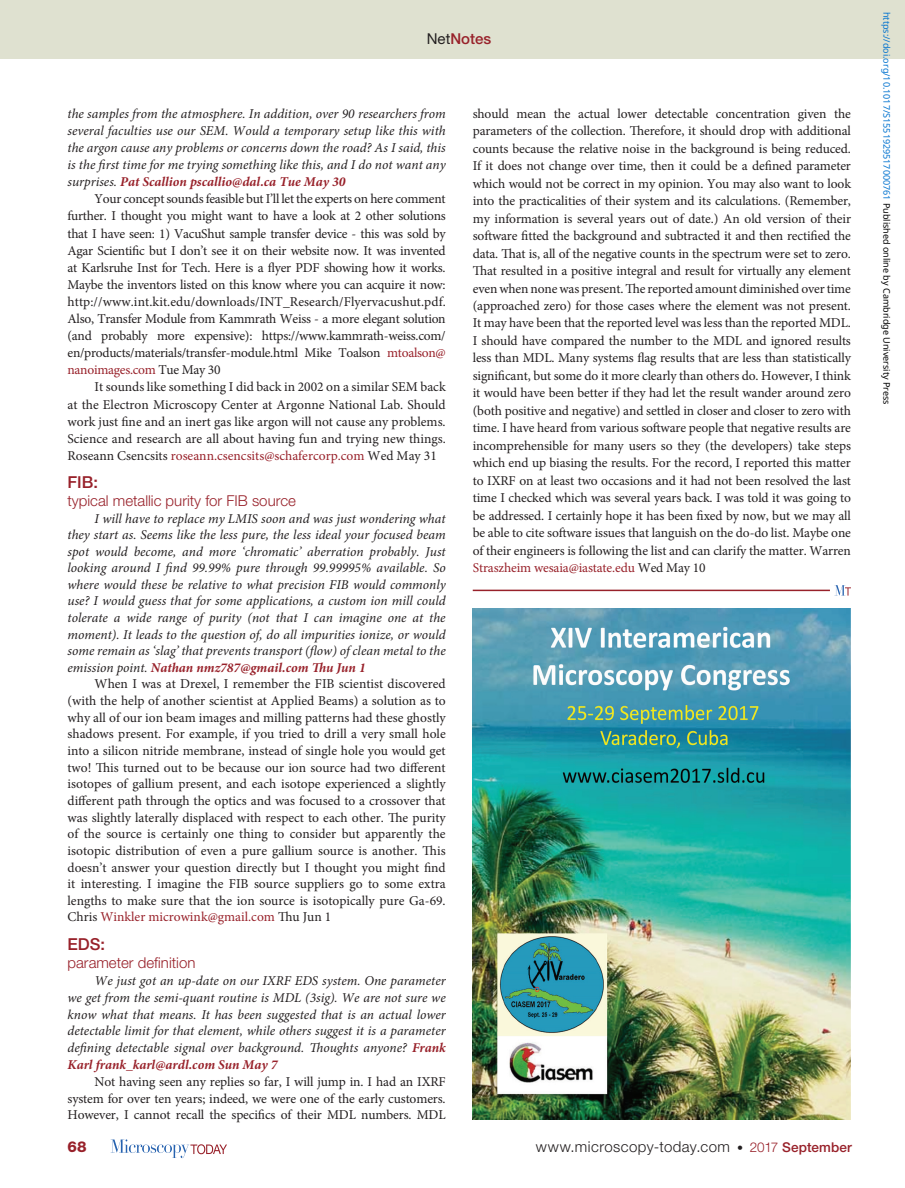
<style>
.page{position:relative;width:905px;height:1188px;background:#fff}
.page>*{position:absolute;margin:0;border:0;box-sizing:border-box;transform-origin:0 0}
.t1{font:500 16.5px "Helvetica Neue LT Std";color:#98212a}
.t2{font:300 15px "Helvetica Neue LT Std";color:#98212a}
.t3{font:300 15px "Helvetica Neue LT Std";letter-spacing:.03em;color:#231f20}
.t4{font:500 15px "Helvetica Neue LT Std";color:#98212a}
.t5{font:800 15px "Helvetica Neue LT Std";color:#98212a}
.t6{font:13.5px/17.4px "Minion Pro";letter-spacing:-.01em;color:#231f20;text-align:justify}
.t7{font:italic 13.5px/16.5px "Minion Pro";color:#231f20;text-align:justify}
.t8{font:9px "Noto Sans";color:#0172cf}
.s1{font-weight:400;color:#231f20}
.s2{font-weight:700;color:#98212a}
.s3{color:#98212a}
.s4{font-size:12px}
.s5{font-size:13.5px;color:#98212a}
.s6{font-weight:500;font-size:13.5px;color:#98212a}
.s7{color:#000}
</style>
<div class="page">
<div style="left:0;top:0;width:904px;height:58px;background:#dfe1d0"></div>
<svg style="left:111px;top:1139px;width:116px;height:19px"></svg>
<hr style="left:472px;top:590px;width:358px;height:1px;background:#98212a">
<svg style="left:834px;top:585px;width:16px;height:11px"></svg>
<img style="left:472px;top:609px;width:378px;height:510px">
<p class="t4" style="left:427px;top:30px;width:66px"><span class="s1">Net</span>Notes</p>
<p class="t7" style="left:68px;top:105px;width:380px;line-height:17.1px">the samples from the atmosphere. In addition, over 90 researchers from several faculties use our SEM. Would a temporary setup like this with the argon cause any problems or concerns down the road? As I said, this is the first time for me trying something like this, and I do not want any surprises. <span class="s2">Pat Scallion pscallio@dal.ca Tue May 30</span></p>
<p class="t6" style="left:68px;top:191px;width:380px;text-indent:27px">Your concept sounds feasible but I’ll let the experts on here comment further. I thought you might want to have a look at 2 other solutions that I have seen: 1) VacuShut sample transfer device - this was sold by Agar Scientific but I don’t see it on their website now. It was invented at Karlsruhe Inst for Tech. Here is a flyer PDF showing how it works.<br>Maybe the inventors listed on this know where you can acquire it now: http://www.int.kit.edu/downloads/INT_Research/Flyervacushut.pdf.<br>Also, Transfer Module from Kammrath Weiss - a more elegant solution (and probably more expensive): https://www.kammrath-weiss.com/ en/products/materials/transfer-module.html Mike Toalson <span class="s3">mtoalson@ nanoimages.com</span> Tue May 30</p>
<p class="t6" style="left:68px;top:379px;width:380px;text-indent:27px">It sounds like something I did back in 2002 on a similar SEM back at the Electron Microscopy Center at Argonne National Lab. Should work just fine and an inert gas like argon will not cause any problems.<br>Science and research are all about having fun and trying new things.<br>Roseann Csencsits <span class="s3">roseann.csencsits@schafercorp.com</span> Wed May 31</p>
<p class="t1" style="left:68px;top:473px;width:32px">FIB:</p>
<p class="t2" style="left:68px;top:492px;width:230px">typical metallic purity for FIB source</p>
<p class="t7" style="left:68px;top:510px;width:380px;text-indent:27px">I will have to replace my LMIS soon and was just wondering what they start as. Seems like the less pure, the less ideal your focused beam spot would become, and more ‘chromatic’ aberration probably. Just looking around I find 99.99% pure through 99.99995% available. So where would these be relative to what precision FIB would commonly use? I would guess that for some applications, a custom ion mill could tolerate a wide range of purity (not that I can imagine one at the moment). It leads to the question of, do all impurities ionize, or would some remain as ‘slag’ that prevents transport (flow) of clean metal to the emission point. <span class="s2">Nathan nmz787@gmail.com Thu Jun 1</span></p>
<p class="t6" style="left:68px;top:676px;width:380px;line-height:16.6px;text-indent:27px">When I was at Drexel, I remember the FIB scientist discovered (with the help of another scientist at Applied Beams) a solution as to why all of our ion beam images and milling patterns had these ghostly shadows present. For example, if you tried to drill a very small hole into a silicon nitride membrane, instead of single hole you would get two! This turned out to be because our ion source had two different isotopes of gallium present, and each isotope experienced a slightly different path through the optics and was focused to a crossover that was slightly laterally displaced with respect to each other. The purity of the source is certainly one thing to consider but apparently the isotopic distribution of even a pure gallium source is another. This doesn’t answer your question directly but I thought you might find it interesting. I imagine the FIB source suppliers go to some extra lengths to make sure that the ion source is isotopically pure Ga-69.<br>Chris <span class="s3">Winkler microwink@gmail.com</span> Thu Jun 1</p>
<p class="t1" style="left:68px;top:934px;width:39px">EDS:</p>
<p class="t2" style="left:68px;top:954px;width:129px">parameter definition</p>
<p class="t7" style="left:68px;top:972px;width:380px;text-indent:27px">We just got an up-date on our IXRF EDS system. One parameter we get from the semi-quant routine is MDL (3sig). We are not sure we know what that means. It has been suggested that is an actual lower detectable limit for that element, while others suggest it is a parameter defining detectable signal over background. Thoughts anyone? <span class="s2">Frank Karl frank_karl@ardl.com Sun May 7</span></p>
<p class="t6" style="left:68px;top:1073px;width:380px;line-height:16.6px;text-indent:27px">Not having seen any replies so far, I will jump in. I had an IXRF system for over ten years; indeed, we were one of the early customers.<br>However, I cannot recall the specifics of their MDL numbers. MDL</p>
<p class="t6" style="left:472px;top:105px;width:380px">should mean the actual lower detectable concentration given the parameters of the collection. Therefore, it should drop with additional counts because the relative noise in the background is being reduced.<br>If it does not change over time, then it could be a defined parameter which would not be correct in my opinion. You may also want to look into the practicalities of their system and its calculations. (Remember, my information is several years out of date.) An old version of their software fitted the background and subtracted it and then rectified the data. That is, all of the negative counts in the spectrum were set to zero.<br>That resulted in a positive integral and result for virtually any element even when none was present. The reported amount diminished over time (approached zero) for those cases where the element was not present.<br>It may have been that the reported level was less than the reported MDL.<br>I should have compared the number to the MDL and ignored results less than MDL. Many systems flag results that are less than statistically significant, but some do it more clearly than others do. However, I think it would have been better if they had let the result wander around zero (both positive and negative) and settled in closer and closer to zero with time. I have heard from various software people that negative results are incomprehensible for many users so they (the developers) take steps which end up biasing the results. For the record, I reported this matter to IXRF on at least two occasions and it had not been resolved the last time I checked which was several years back. I was told it was going to be addressed. I certainly hope it has been fixed by now, but we may all be able to cite software issues that languish on the do-do list. Maybe one of their engineers is following the list and can clarify the matter. Warren <span class="s3">Straszheim wesaia@iastate.edu</span> Wed May 10</p>
<p class="t5" style="left:68px;top:1138px;width:21px">68</p>
<p class="t3" style="left:536px;top:1137px;width:318px">www.microscopy-today.com <span class="s4">•</span> <span class="s5">2017</span> <span class="s6">September</span></p>
<p class="t8" style="left:893px;top:12px;width:394px;rotate:90deg">https://doi.org/10.1017/S1551929517000761 <span class="s7">Published online by Cambridge University Press</span></p>
</div>
